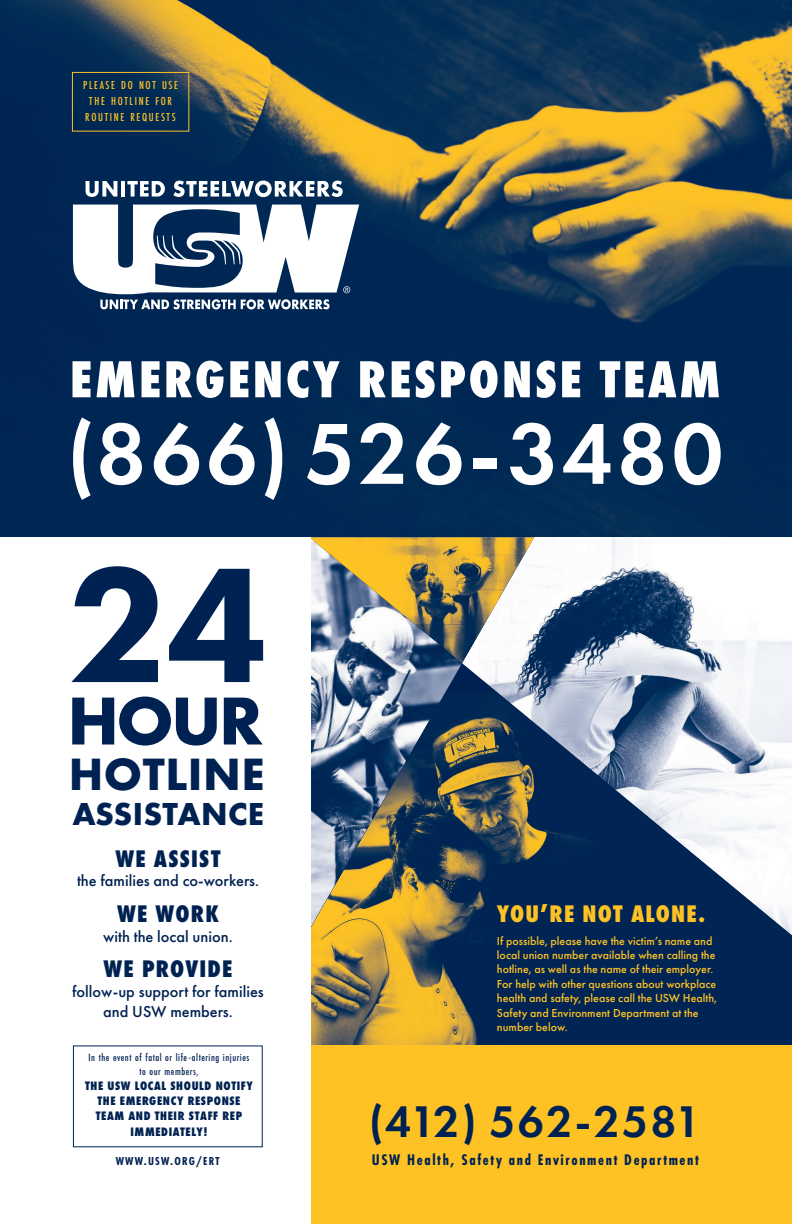
<style>
.page{position:relative;width:792px;height:1224px;background:#fff}
.page>*{position:absolute;margin:0;border:0;box-sizing:border-box;transform-origin:0 0}
.t1{font:800 169.8px "Futura PT";color:#002252}
.t2{font:600 89.7px "Futura PT";letter-spacing:.05em;color:#fff}
.t3{font:700 70.4px "Futura PT";color:#002252}
.t4{font:800 54px "Futura PT Cond";letter-spacing:.05em;color:#fff}
.t5{font:700 47px "Futura PT";letter-spacing:.01em;color:#002252}
.t6{font:600 46px "Futura PT";letter-spacing:.05em;color:#002252}
.t7{font:700 33px "Futura PT";letter-spacing:.01em;color:#002252}
.t8{font:800 24.9px "Futura PT Cond";letter-spacing:.05em;color:#002252}
.t9{font:800 24.9px "Futura PT Cond";letter-spacing:.05em;color:#fec224}
.t10{font:500 16.4px/19.7px "Futura PT";color:#002252;text-align:center}
.t11{font:700 16px "Futura PT Cond";letter-spacing:.1em;color:#002252}
.t12{font:800 12.7px/15.3px "Futura PT Cond";letter-spacing:.05em;color:#002252;text-align:center}
.t13{font:500 12px/14.4px "Futura PT";color:#fec224}
.t14{font:500 12px/16.3px "Futura PT Cond";letter-spacing:.14em;color:#fec224;text-align:center}
.t15{font:700 12px "Futura PT Cond";letter-spacing:.1em;color:#002252}
.t16{font:500 10.9px/13.1px "Futura PT Cond";letter-spacing:.05em;color:#002252;text-align:center}
</style>
<div class="page">
<img style="left:0;top:0;width:792px;height:537px">
<div style="left:72px;top:72px;width:117px;height:60px;border:1px solid #fec224"></div>
<img style="left:534px;top:537px;width:258px;height:126px">
<svg style="left:311px;top:663px;width:481px;height:28px"></svg>
<img style="left:311px;top:691px;width:481px;height:354px">
<img style="left:311px;top:537px;width:223px;height:126px">
<div style="left:292px;top:1045px;width:500px;height:179px;background:#fec224"></div>
<div style="left:0;top:537px;width:310px;height:687px;background:#fff"></div>
<svg style="left:86px;top:181px;width:31px;height:16px"></svg>
<hr style="left:121px;top:181px;width:4px;height:16px;background:#fff">
<svg style="left:127px;top:181px;width:38px;height:16px"></svg>
<svg style="left:173px;top:181px;width:170px;height:16px"></svg>
<svg style="left:73px;top:205px;width:286px;height:104px"></svg>
<p class="t14" style="left:83px;top:77px;width:96px">PLEASE DO NOT USE<br>THE HOTLINE FOR<br>ROUTINE REQUESTS</p>
<h3 class="t4" style="left:70px;top:347px;width:652px">EMERGENCY RESPONSE TEAM</h3>
<h2 class="t2" style="left:67px;top:417px;width:658px">(866) 526-3480</h2>
<h1 class="t1" style="left:67px;top:524px;width:202px">24</h1>
<h3 class="t3" style="left:67px;top:679px;width:197px">HOUR</h3>
<h3 class="t5" style="left:69px;top:746px;width:197px">HOTLINE</h3>
<h3 class="t7" style="left:72px;top:794px;width:193px">ASSISTANCE</h3>
<h3 class="t8" style="left:115px;top:844px;width:107px">WE ASSIST</h3>
<h3 class="t10" style="left:77px;top:872px;width:183px">the families and co-workers.</h3>
<h3 class="t8" style="left:117px;top:899px;width:103px">WE WORK</h3>
<h3 class="t10" style="left:103px;top:928px;width:131px">with the local union.</h3>
<h3 class="t8" style="left:104px;top:954px;width:130px">WE PROVIDE</h3>
<h3 class="t10" style="left:72px;top:983px;width:193px">follow-up support for families and USW members.</h3>
<p class="t16" style="left:89px;top:1052px;width:162px">In the event of fatal or life-altering injuries to our members,</p>
<p class="t12" style="left:85px;top:1078px;width:169px">THE USW LOCAL SHOULD NOTIFY<br>THE EMERGENCY RESPONSE<br>TEAM AND THEIR STAFF REP<br>IMMEDIATELY!</p>
<p class="t15" style="left:116px;top:1156px;width:105px">WWW.USW.ORG/ERT</p>
<h3 class="t9" style="left:497px;top:899px;width:210px">YOU’RE NOT ALONE.</h3>
<p class="t13" style="left:497px;top:934px;width:222px">If possible, please have the victim’s name and local union number available when calling the hotline, as well as the name of their employer.<br>For help with other questions about workplace health and safety, please call the USW Health, Safety and Environment Department at the number below.</p>
<h3 class="t6" style="left:369px;top:1103px;width:334px">(412) 562-2581</h3>
<h3 class="t11" style="left:372px;top:1153px;width:329px">USW Health, Safety and Environment Department</h3>
</div>
